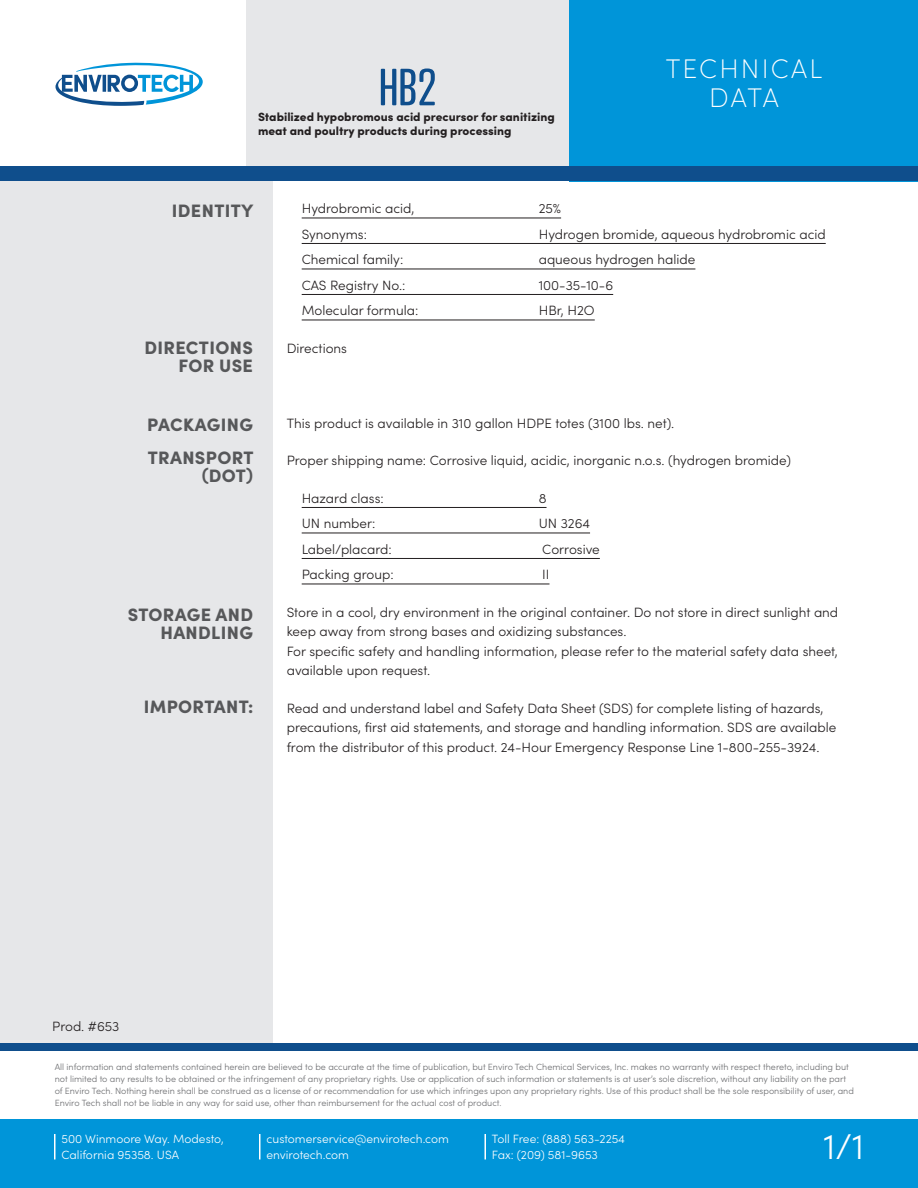
<style>
.page{position:relative;width:918px;height:1188px;background:#fff}
.page>*{position:absolute;margin:0;border:0;box-sizing:border-box;transform-origin:0 0}
.t1{font:50.55px "Atrament";color:#0f4e8c}
.t2{font:300 36px "Sofia Pro";color:#fff}
.t3{font:200 27px "Sofia Pro";letter-spacing:.08em;color:#fff}
._2{font:900 18px/18px "Sofia Pro";letter-spacing:.02em;color:#57585a;text-align:right}
.Estilo_de_párrafo_1{font:300 13.5px/19.5px "Sofia Pro";color:#231f20}
.tabla{font:300 13.5px "Sofia Pro";color:#231f20}
.t4{font:300 12px/16.5px "Sofia Pro";color:#fff}
.t5{font:900 12px/14.4px "Sofia Pro";color:#231f20}
.t6{font:300 9px/12px "Sofia Pro";color:#6c6d70}
</style>
<div class="page">
<div style="left:0;top:1119px;width:918px;height:69px;background:#0095d9"></div>
<div style="left:246px;top:0;width:323px;height:176px;background:#e6e7e9"></div>
<div style="left:0;top:174px;width:273px;height:869px;background:#e6e7e9"></div>
<div style="left:569px;top:0;width:349px;height:181px;background:#0095d9"></div>
<svg style="left:55px;top:62px;width:148px;height:44px"></svg>
<div style="left:0;top:166px;width:918px;height:15px;background:#0f4e8c"></div>
<div style="left:0;top:1043px;width:918px;height:7px;background:#0f4e8c"></div>
<hr style="left:302px;top:218px;width:259px;height:1px;background:#231f20">
<hr style="left:302px;top:243px;width:524px;height:1px;background:#231f20">
<hr style="left:302px;top:269px;width:393px;height:1px;background:#231f20">
<hr style="left:302px;top:294px;width:311px;height:1px;background:#231f20">
<hr style="left:302px;top:320px;width:293px;height:1px;background:#231f20">
<hr style="left:302px;top:507px;width:245px;height:1px;background:#231f20">
<hr style="left:302px;top:533px;width:288px;height:1px;background:#231f20">
<hr style="left:302px;top:558px;width:298px;height:1px;background:#231f20">
<hr style="left:302px;top:584px;width:248px;height:1px;background:#231f20">
<hr style="left:54px;top:1134px;width:2px;height:26px;background:#fff">
<hr style="left:259px;top:1134px;width:2px;height:26px;background:#fff">
<hr style="left:484px;top:1134px;width:2px;height:26px;background:#fff">
<p class="t1" style="left:379px;top:56px;width:60px">HB2</p>
<p class="t3" style="left:666px;top:49px;width:158px">TECHNICAL</p>
<p class="t3" style="left:709px;top:78px;width:71px">DATA</p>
<p class="t5" style="left:258px;top:108px;width:298px">Stabilized hypobromous acid precursor for sanitizing meat and poultry products during processing</p>
<p class="_2" style="left:172px;top:200px;width:83px">IDENTITY</p>
<p class="tabla" style="left:302px;top:199px;width:114px">Hydrobromic acid,</p>
<p class="tabla" style="left:539px;top:199px;width:24px">25%</p>
<p class="tabla" style="left:302px;top:224px;width:67px">Synonyms:</p>
<p class="tabla" style="left:539px;top:224px;width:289px">Hydrogen bromide, aqueous hydrobromic acid</p>
<p class="tabla" style="left:302px;top:250px;width:103px">Chemical family:</p>
<p class="tabla" style="left:539px;top:250px;width:158px">aqueous hydrogen halide</p>
<p class="tabla" style="left:302px;top:275px;width:105px">CAS Registry No.:</p>
<p class="tabla" style="left:539px;top:275px;width:76px">100-35-10-6</p>
<p class="tabla" style="left:302px;top:301px;width:118px">Molecular formula:</p>
<p class="tabla" style="left:539px;top:301px;width:58px">HBr, H2O</p>
<p class="Estilo_de_párrafo_1" style="left:287px;top:338px;width:62px">Directions</p>
<p class="_2" style="left:144px;top:337px;width:110px">DIRECTIONS<br>FOR USE</p>
<p class="_2" style="left:147px;top:414px;width:107px">PACKAGING</p>
<p class="_2" style="left:148px;top:447px;width:107px">TRANSPORT (DOT)</p>
<p class="_2" style="left:128px;top:604px;width:127px">STORAGE AND<br>HANDLING</p>
<p class="_2" style="left:144px;top:696px;width:111px">IMPORTANT:</p>
<p class="Estilo_de_párrafo_1" style="left:287px;top:413px;width:389px">This product is available in 310 gallon HDPE totes (3100 lbs. net).</p>
<p class="Estilo_de_párrafo_1" style="left:287px;top:450px;width:506px">Proper shipping name: Corrosive liquid, acidic, inorganic n.o.s. (hydrogen bromide)</p>
<p class="tabla" style="left:302px;top:488px;width:84px">Hazard class:</p>
<p class="tabla" style="left:539px;top:488px;width:9px">8</p>
<p class="tabla" style="left:302px;top:514px;width:75px">UN number:</p>
<p class="tabla" style="left:539px;top:514px;width:53px">UN 3264</p>
<p class="tabla" style="left:302px;top:539px;width:92px">Label/placard:</p>
<p class="tabla" style="left:542px;top:539px;width:59px">Corrosive</p>
<p class="tabla" style="left:302px;top:565px;width:93px">Packing group:</p>
<p class="tabla" style="left:542px;top:565px;width:9px">II</p>
<p class="Estilo_de_párrafo_1" style="left:287px;top:602px;width:553px">Store in a cool, dry environment in the original container. Do not store in direct sunlight and keep away from strong bases and oxidizing substances.<br>For specific safety and handling information, please refer to the material safety data sheet, available upon request.</p>
<p class="Estilo_de_párrafo_1" style="left:287px;top:698px;width:551px">Read and understand label and Safety Data Sheet (SDS) for complete listing of hazards, precautions, first aid statements, and storage and handling information. SDS are available from the distributor of this product. 24-Hour Emergency Response Line 1-800-255-3924.</p>
<p class="Estilo_de_párrafo_1" style="left:52px;top:1016px;width:69px">Prod. #653</p>
<p class="t6" style="left:55px;top:1061px;width:801px">All information and statements contained herein are believed to be accurate at the time of publication, but Enviro Tech Chemical Services, Inc. makes no warranty with respect thereto, including but not limited to any results to be obtained or the infringement of any proprietary rights. Use or application of such information or statements is at user’s sole discretion, without any liability on the part of Enviro Tech. Nothing herein shall be construed as a license of or recommendation for use which infringes upon any proprietary rights. Use of this product shall be the sole responsibility of user, and Enviro Tech shall not be liable in any way for said use, other than reimbursement for the actual cost of product.</p>
<p class="t4" style="left:62px;top:1130px;width:164px">500 Winmoore Way. Modesto,<br>California 95358. USA</p>
<p class="t4" style="left:267px;top:1130px;width:184px">customerservice@envirotech.com</p>
<p class="t4" style="left:267px;top:1146px;width:84px">envirotech.com</p>
<p class="t4" style="left:492px;top:1130px;width:135px">Toll Free: (888) 563-2254<br>Fax: (209) 581-9653</p>
<p class="t2" style="left:823px;top:1120px;width:42px">1/1</p>
</div>
